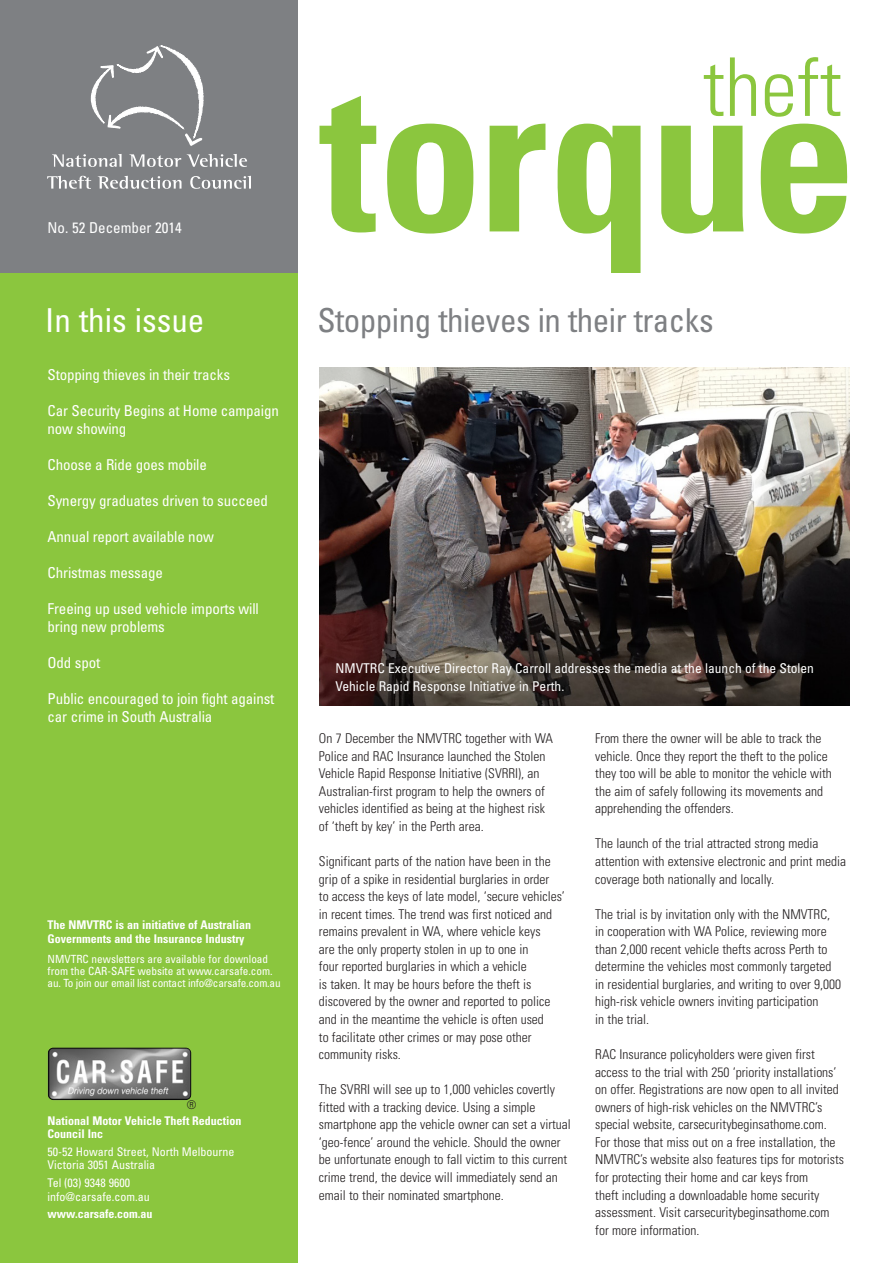
<style>
.page{position:relative;width:893px;height:1263px;background:#fff}
.page>*{position:absolute;margin:0;border:0;box-sizing:border-box;transform-origin:0 0}
.Article_Heading{font:condensed 33px "Univers";letter-spacing:-.015em;color:#7e8083}
.t1{font:condensed 33px "Univers";color:#fff}
.t2{font:condensed 15px/18px "Univers";letter-spacing:-.01em;color:#fff}
.Body_Text{font:300 condensed 13.5px/17.5px "Univers";color:#231f20}
.Body_Text-2{font:condensed 13.5px/18px "Univers";color:#fff}
.t3{font:700 condensed 12px/13.5px "Univers";color:#fff}
.t4{font:condensed 12px/13.5px "Univers";color:#fff}
.t5{font:300 condensed 12px "Univers";color:#231f20}
.t6{font:condensed 11.25px/12px "Univers";color:#fff}
</style>
<div class="page">
<svg style="left:319px;top:96px;width:57px;height:136px"></svg>
<svg style="left:387px;top:124px;width:86px;height:110px"></svg>
<svg style="left:490px;top:124px;width:55px;height:107px"></svg>
<svg style="left:557px;top:124px;width:83px;height:148px"></svg>
<svg style="left:661px;top:126px;width:83px;height:108px"></svg>
<svg style="left:761px;top:124px;width:86px;height:110px"></svg>
<svg style="left:704px;top:64px;width:19px;height:52px"></svg>
<svg style="left:730px;top:57px;width:26px;height:59px"></svg>
<svg style="left:765px;top:57px;width:75px;height:60px"></svg>
<div style="left:0;top:0;width:298px;height:1263px;background:#8bc63e"></div>
<div style="left:0;top:0;width:298px;height:272px;background:#7e8083"></div>
<svg style="left:52px;top:154px;width:70px;height:13px"></svg>
<svg style="left:129px;top:154px;width:52px;height:13px"></svg>
<svg style="left:187px;top:154px;width:60px;height:13px"></svg>
<svg style="left:47px;top:176px;width:44px;height:13px"></svg>
<svg style="left:98px;top:176px;width:84px;height:13px"></svg>
<svg style="left:190px;top:176px;width:61px;height:13px"></svg>
<svg style="left:90px;top:45px;width:114px;height:101px"></svg>
<img style="left:48px;top:1048px;width:143px;height:52px">
<img style="left:320px;top:368px;width:530px;height:337px">
<p class="t2" style="left:48px;top:219px;width:136px">No. 52 December 2014</p>
<p class="t1" style="left:45px;top:300px;width:161px">In this issue</p>
<p class="Article_Heading" style="left:317px;top:300px;width:398px">Stopping thieves in their tracks</p>
<p class="t2" style="left:48px;top:365px;width:184px">Stopping thieves in their tracks</p>
<p class="t2" style="left:48px;top:401px;width:233px">Car Security Begins at Home campaign now showing</p>
<p class="t2" style="left:48px;top:455px;width:161px">Choose a Ride goes mobile</p>
<p class="t2" style="left:48px;top:491px;width:222px">Synergy graduates driven to succeed</p>
<p class="t2" style="left:48px;top:527px;width:168px">Annual report available now</p>
<p class="t2" style="left:48px;top:563px;width:117px">Christmas message</p>
<p class="t2" style="left:48px;top:599px;width:213px">Freeing up used vehicle imports will bring new problems</p>
<p class="t2" style="left:48px;top:653px;width:54px">Odd spot</p>
<p class="t2" style="left:48px;top:689px;width:228px">Public encouraged to join fight against car crime in South Australia</p>
<p class="t3" style="left:48px;top:918px;width:205px">The NMVTRC is an initiative of Australian<br>Governments and the Insurance Industry</p>
<p class="t6" style="left:48px;top:953px;width:235px">NMVTRC newsletters are available for download from the CAR-SAFE website at www.carsafe.com. au. To join our email list contact info@carsafe.com.au</p>
<p class="t5" style="left:187px;top:1098px;width:11px">®</p>
<p class="t3" style="left:48px;top:1113px;width:195px">National Motor Vehicle Theft Reduction<br>Council Inc</p>
<p class="t4" style="left:48px;top:1144px;width:189px">50-52 Howard Street, North Melbourne<br>Victoria 3051 Australia</p>
<p class="t4" style="left:48px;top:1176px;width:84px">Tel (03) 9348 9600</p>
<p class="t4" style="left:48px;top:1189px;width:104px">info@carsafe.com.au</p>
<p class="t3" style="left:48px;top:1207px;width:106px">www.carsafe.com.au</p>
<p class="Body_Text-2" style="left:335px;top:658px;width:480px">NMVTRC Executive Director Ray Carroll addresses the media at the launch of the Stolen<br>Vehicle Rapid Response Initiative in Perth.</p>
<p class="Body_Text" style="left:319px;top:729px;width:235px">On 7 December the NMVTRC together with WA Police and RAC Insurance launched the Stolen Vehicle Rapid Response Initiative (SVRRI), an Australian-first program to help the owners of vehicles identified as being at the highest risk of ‘theft by key’ in the Perth area.</p>
<p class="Body_Text" style="left:319px;top:852px;width:248px">Significant parts of the nation have been in the grip of a spike in residential burglaries in order<br>to access the keys of late model, ‘secure vehicles’ in recent times. The trend was first noticed and remains prevalent in WA, where vehicle keys<br>are the only property stolen in up to one in<br>four reported burglaries in which a vehicle<br>is taken. It may be hours before the theft is discovered by the owner and reported to police and in the meantime the vehicle is often used<br>to facilitate other crimes or may pose other community risks.</p>
<p class="Body_Text" style="left:319px;top:1080px;width:253px">The SVRRI will see up to 1,000 vehicles covertly fitted with a tracking device. Using a simple smartphone app the vehicle owner can set a virtual ‘geo-fence’ around the vehicle. Should the owner be unfortunate enough to fall victim to this current crime trend, the device will immediately send an email to their nominated smartphone.</p>
<p class="Body_Text" style="left:595px;top:729px;width:238px">From there the owner will be able to track the vehicle. Once they report the theft to the police they too will be able to monitor the vehicle with the aim of safely following its movements and apprehending the offenders.</p>
<p class="Body_Text" style="left:595px;top:835px;width:252px">The launch of the trial attracted strong media attention with extensive electronic and print media coverage both nationally and locally.</p>
<p class="Body_Text" style="left:595px;top:905px;width:238px">The trial is by invitation only with the NMVTRC, in cooperation with WA Police, reviewing more than 2,000 recent vehicle thefts across Perth to determine the vehicles most commonly targeted</p>
<p class="Body_Text" style="left:595px;top:975px;width:247px">in residential burglaries, and writing to over 9,000 high-risk vehicle owners inviting participation<br>in the trial.</p>
<p class="Body_Text" style="left:595px;top:1045px;width:245px">RAC Insurance policyholders were given first access to the trial with 250 ‘priority installations’ on offer. Registrations are now open to all invited owners of high-risk vehicles on the NMVTRC’s special website, carsecuritybeginsathome.com.</p>
<p class="Body_Text" style="left:595px;top:1133px;width:250px">For those that miss out on a free installation, the NMVTRC’s website also features tips for motorists for protecting their home and car keys from<br>theft including a downloadable home security assessment. Visit carsecuritybeginsathome.com for more information.</p>
</div>
